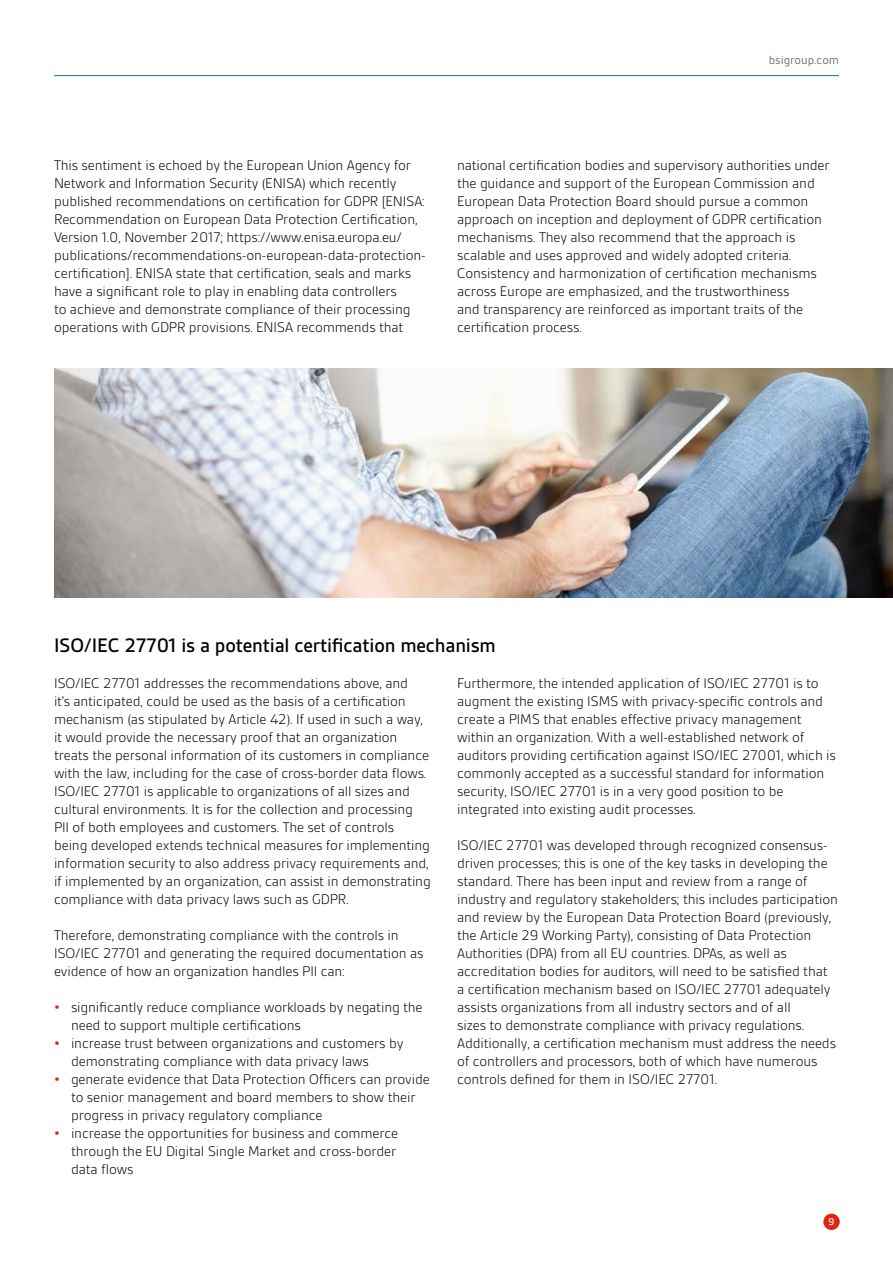
<style>
.page{position:relative;width:893px;height:1263px;background:#fff}
.page>*{position:absolute;margin:0;border:0;box-sizing:border-box;transform-origin:0 0}
.t1{font:500 21px "BSI Gesta";letter-spacing:-.01em;color:#000}
.t2{font:300 15px/18px "BSI Gesta";letter-spacing:-.01em;color:#000}
.t3{font:12.75px "BSI Gesta";color:#706f6f}
.t4{font:500 10.5px "BSI Gesta";color:#fff}
.s1{font-weight:700;color:#e42313}
</style>
<div class="page">
<hr style="left:54px;top:75px;width:785px;height:1px;background:#007f92">
<div style="left:823px;top:1213px;width:17px;height:17px;background:#e42313;border-radius:50%"></div>
<img style="left:54px;top:369px;width:839px;height:228px">
<p class="t3" style="left:769px;top:53px;width:72px">bsigroup.com</p>
<p class="t2" style="left:54px;top:156px;width:373px">This sentiment is echoed by the European Union Agency for Network and Information Security (ENISA) which recently published recommendations on certification for GDPR [ENISA:<br>Recommendation on European Data Protection Certification, Version 1.0, November 2017; https://www.enisa.europa.eu/ publications/recommendations-on-european-data-protection&shy;certification]. ENISA state that certification, seals and marks have a significant role to play in enabling data controllers<br>to achieve and demonstrate compliance of their processing operations with GDPR provisions. ENISA recommends that</p>
<p class="t2" style="left:457px;top:156px;width:374px">national certification bodies and supervisory authorities under the guidance and support of the European Commission and European Data Protection Board should pursue a common approach on inception and deployment of GDPR certification mechanisms. They also recommend that the approach is scalable and uses approved and widely adopted criteria.<br>Consistency and harmonization of certification mechanisms across Europe are emphasized, and the trustworthiness<br>and transparency are reinforced as important traits of the certification process.</p>
<h1 class="t1" style="left:54px;top:634px;width:443px">ISO/IEC 27701 is a potential certification mechanism</h1>
<p class="t2" style="left:54px;top:674px;width:378px">ISO/IEC 27701 addresses the recommendations above, and<br>it’s anticipated, could be used as the basis of a certification mechanism (as stipulated by Article 42). If used in such a way, it would provide the necessary proof that an organization treats the personal information of its customers in compliance with the law, including for the case of cross-border data flows.<br>ISO/IEC 27701 is applicable to organizations of all sizes and cultural environments. It is for the collection and processing PII of both employees and customers. The set of controls being developed extends technical measures for implementing information security to also address privacy requirements and, if implemented by an organization, can assist in demonstrating compliance with data privacy laws such as GDPR.</p>
<p class="t2" style="left:54px;top:926px;width:371px">Therefore, demonstrating compliance with the controls in<br>ISO/IEC 27701 and generating the required documentation as evidence of how an organization handles PII can:</p>
<p class="t2" style="left:71px;top:998px;width:353px;text-indent:-17px"><span class="s1">•</span> significantly reduce compliance workloads by negating the need to support multiple certifications</p>
<p class="t2" style="left:71px;top:1034px;width:334px;text-indent:-17px"><span class="s1">•</span> increase trust between organizations and customers by demonstrating compliance with data privacy laws</p>
<p class="t2" style="left:71px;top:1070px;width:360px;text-indent:-17px"><span class="s1">•</span> generate evidence that Data Protection Officers can provide to senior management and board members to show their progress in privacy regulatory compliance</p>
<p class="t2" style="left:71px;top:1124px;width:329px;text-indent:-17px"><span class="s1">•</span> increase the opportunities for business and commerce through the EU Digital Single Market and cross-border data flows</p>
<p class="t2" style="left:457px;top:674px;width:380px">Furthermore, the intended application of ISO/IEC 27701 is to augment the existing ISMS with privacy-specific controls and create a PIMS that enables effective privacy management within an organization. With a well-established network of auditors providing certification against ISO/IEC 27001, which is commonly accepted as a successful standard for information security, ISO/IEC 27701 is in a very good position to be integrated into existing audit processes.</p>
<p class="t2" style="left:457px;top:836px;width:382px">ISO/IEC 27701 was developed through recognized consensus&shy;driven processes; this is one of the key tasks in developing the standard. There has been input and review from a range of industry and regulatory stakeholders; this includes participation and review by the European Data Protection Board (previously, the Article 29 Working Party), consisting of Data Protection Authorities (DPA) from all EU countries. DPAs, as well as accreditation bodies for auditors, will need to be satisfied that a certification mechanism based on ISO/IEC 27701 adequately assists organizations from all industry sectors and of all<br>sizes to demonstrate compliance with privacy regulations.<br>Additionally, a certification mechanism must address the needs of controllers and processors, both of which have numerous controls defined for them in ISO/IEC 27701.</p>
<p class="t4" style="left:829px;top:1216px;width:7px">9</p>
</div>
